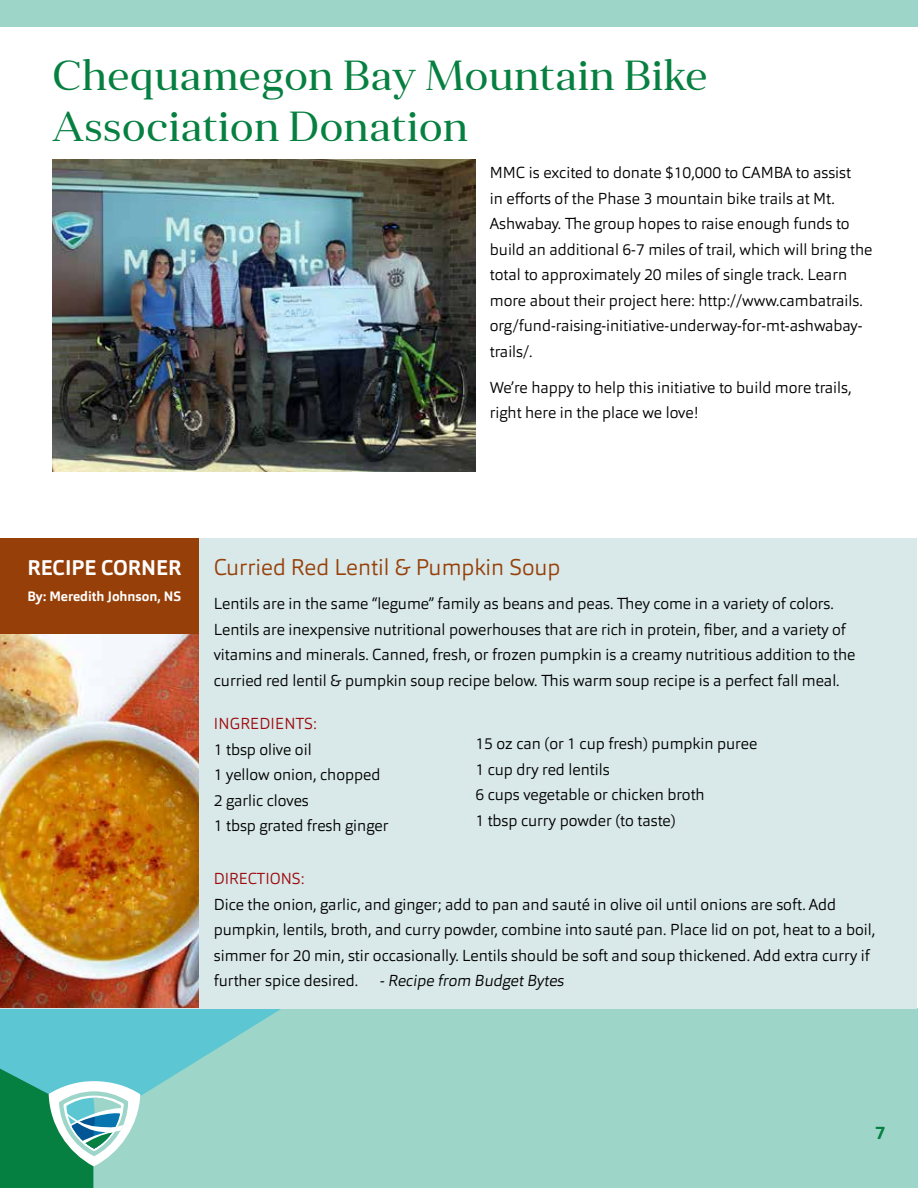
<style>
.page{position:relative;width:918px;height:1188px;background:#fff}
.page>*{position:absolute;margin:0;border:0;box-sizing:border-box;transform-origin:0 0}
.t1{font:42px/50.4px "Anglecia Pro Title";color:#068040}
.t2{font:300 22.5px "Orgon";color:#973f08}
.t3{font:700 21px "Orgon";color:#fff}
.t4{font:700 18px "Orgon";color:#068040}
.t5{font:300 15.75px/25.5px "Orgon";color:#000}
.t6{font:300 15.75px "Orgon";color:#9c0a0e}
.t7{font:700 13.5px "Orgon";color:#fff}
</style>
<div class="page">
<div style="left:433px;top:992px;width:485px;height:196px;background:#9dd6c9"></div>
<div style="left:282px;top:1009px;width:151px;height:179px;background:#9dd6c9"></div>
<svg style="left:0;top:1009px;width:282px;height:179px;background:#73c4ba"></svg>
<img style="left:52px;top:160px;width:423px;height:311px">
<div style="left:0;top:538px;width:916px;height:471px;background:#d9e8e8"></div>
<div style="left:0;top:0;width:918px;height:27px;background:#9dd6c9"></div>
<div style="left:0;top:538px;width:199px;height:470px;background:#973f08"></div>
<img style="left:0;top:634px;width:199px;height:374px">
<h1 class="t1" style="left:52px;top:40px;width:342px">Flashback to June</h1>
<h1 class="t1" style="left:52px;top:50px;width:657px">Chequamegon Bay Mountain Bike<br>Association Donation</h1>
<p class="t5" style="left:490px;top:160px;width:384px">MMC is excited to donate $10,000 to CAMBA to assist<br>in efforts of the Phase 3 mountain bike trails at Mt.<br>Ashwabay. The group hopes to raise enough funds to build an additional 6-7 miles of trail, which will bring the total to approximately 20 miles of single track. Learn more about their project here: http://www.cambatrails. org/fund-raising-initiative-underway-for-mt-ashwabay&shy;trails/.</p>
<p class="t5" style="left:490px;top:374px;width:363px">We’re happy to help this initiative to build more trails, right here in the place we love!</p>
<h3 class="t3" style="left:27px;top:554px;width:156px">RECIPE CORNER</h3>
<p class="t7" style="left:27px;top:587px;width:155px">By: Meredith Johnson, NS</p>
<h2 class="t2" style="left:214px;top:553px;width:348px">Curried Red Lentil &amp; Pumpkin Soup</h2>
<p class="t5" style="left:214px;top:591px;width:643px">Lentils are in the same “legume” family as beans and peas. They come in a variety of colors.<br>Lentils are inexpensive nutritional powerhouses that are rich in protein, fiber, and a variety of vitamins and minerals. Canned, fresh, or frozen pumpkin is a creamy nutritious addition to the curried red lentil &amp; pumpkin soup recipe below. This warm soup recipe is a perfect fall meal.</p>
<p class="t6" style="left:214px;top:714px;width:105px">INGREDIENTS:</p>
<p class="t5" style="left:214px;top:736px;width:176px">1 tbsp olive oil<br>1 yellow onion, chopped<br>2 garlic cloves<br>1 tbsp grated fresh ginger</p>
<p class="t6" style="left:214px;top:869px;width:92px">DIRECTIONS:</p>
<p class="t5" style="left:214px;top:892px;width:663px">Dice the onion, garlic, and ginger; add to pan and sauté in olive oil until onions are soft. Add pumpkin, lentils, broth, and curry powder, combine into sauté pan. Place lid on pot, heat to a boil, simmer for 20 min, stir occasionally. Lentils should be soft and soup thickened. Add extra curry if further spice desired.</p>
<p class="t5" style="left:475px;top:731px;width:283px">15 oz can (or 1 cup fresh) pumpkin puree<br>1 cup dry red lentils<br>6 cups vegetable or chicken broth<br>1 tbsp curry powder (to taste)</p>
<p class="t5" style="left:379px;top:968px;width:189px">-Recipe from BudgetBytes</p>
<p class="t4" style="left:875px;top:1122px;width:12px">7</p>
</div>
